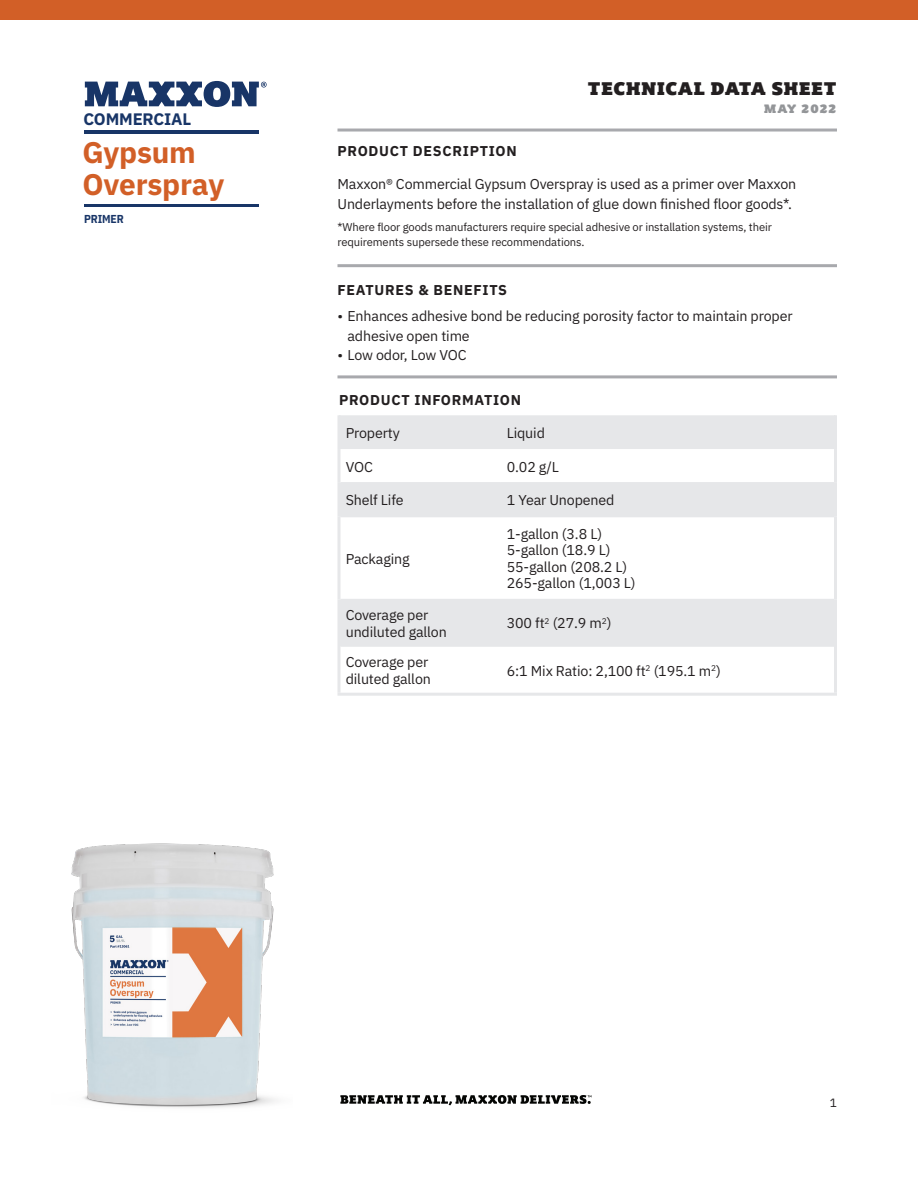
<style>
.page{position:relative;width:918px;height:1188px;background:#fff}
.page>*{position:absolute;margin:0;border:0;box-sizing:border-box;transform-origin:0 0}
.t1{font:700 29.85px/32.2px "IBM Plex Sans";letter-spacing:-.01em;color:#d25f27}
.t2{font:18px "Plume Ad";letter-spacing:.045em;color:#231f20}
.t3{font:700 16.65px "IBM Plex Sans";letter-spacing:-.01em;color:#183567}
.Body_Text__9_5_13__L{font:14.25px/16.5px "IBM Plex Sans";letter-spacing:-.01em;color:#231f20}
.Body_Text_Table__9_5{font:14.25px/16.5px "IBM Plex Sans";letter-spacing:-.01em;color:#231f20}
.Body_All_Caps_Bold_T{font:700 14.25px "IBM Plex Sans";letter-spacing:.05em;color:#231f20}
.t4{font:12px "Plume Ad";letter-spacing:.09em;color:#939598}
.t5{font:12px "IBM Plex Sans";color:#231f20}
.t6{font:700 11.55px "IBM Plex Sans Cond";letter-spacing:-.01em;color:#183567}
.Body_Text__9_5_13__L-2{font:11.25px/15px "IBM Plex Sans";letter-spacing:-.01em;color:#231f20}
</style>
<div class="page">
<img style="left:71px;top:843px;width:206px;height:265px">
<hr style="left:338px;top:129px;width:499px;height:3px;background:#a8a9ad">
<svg style="left:340px;top:1095px;width:251px;height:11px"></svg>
<hr style="left:338px;top:264px;width:499px;height:3px;background:#a8a9ad">
<hr style="left:85px;top:204px;width:174px;height:3px;background:#183567">
<hr style="left:85px;top:130px;width:174px;height:3px;background:#183567">
<hr style="left:85px;top:131px;width:174px;height:3px;background:#183567">
<svg style="left:85px;top:81px;width:182px;height:26px"></svg>
<hr style="left:338px;top:375px;width:499px;height:3px;background:#a8a9ad">
<div style="left:340px;top:415px;width:494px;height:34px;background:#e6e7e9"></div>
<svg style="left:340px;top:449px;width:494px;height:244px"></svg>
<hr style="left:338px;top:415px;width:2px;height:34px;background:#e6e7e9">
<hr style="left:834px;top:415px;width:3px;height:34px;background:#e6e7e9">
<hr style="left:338px;top:449px;width:2px;height:34px;background:#e6e7e9">
<hr style="left:834px;top:449px;width:3px;height:34px;background:#e6e7e9">
<hr style="left:340px;top:482px;width:160px;height:2px;background:#e6e7e9">
<hr style="left:340px;top:516px;width:160px;height:1px;background:#e6e7e9">
<hr style="left:340px;top:599px;width:160px;height:1px;background:#e6e7e9">
<hr style="left:340px;top:645px;width:160px;height:2px;background:#e6e7e9">
<hr style="left:500px;top:482px;width:334px;height:2px;background:#e6e7e9">
<hr style="left:500px;top:516px;width:334px;height:1px;background:#e6e7e9">
<hr style="left:500px;top:599px;width:334px;height:1px;background:#e6e7e9">
<hr style="left:500px;top:645px;width:334px;height:2px;background:#e6e7e9">
<hr style="left:338px;top:483px;width:2px;height:34px;background:#e6e7e9">
<hr style="left:834px;top:483px;width:3px;height:34px;background:#e6e7e9">
<hr style="left:338px;top:517px;width:2px;height:83px;background:#e6e7e9">
<hr style="left:834px;top:517px;width:3px;height:83px;background:#e6e7e9">
<hr style="left:338px;top:600px;width:2px;height:46px;background:#e6e7e9">
<hr style="left:834px;top:600px;width:3px;height:46px;background:#e6e7e9">
<hr style="left:338px;top:646px;width:2px;height:47px;background:#e6e7e9">
<hr style="left:834px;top:646px;width:3px;height:47px;background:#e6e7e9">
<hr style="left:338px;top:693px;width:162px;height:3px;background:#e6e7e9">
<hr style="left:500px;top:693px;width:337px;height:3px;background:#e6e7e9">
<div style="left:0;top:0;width:918px;height:20px;background:#d25f27"></div>
<p class="t2" style="left:588px;top:77px;width:250px">TECHNICAL DATA SHEET</p>
<p class="t4" style="left:764px;top:101px;width:74px">MAY 2022</p>
<p class="t3" style="left:84px;top:105px;width:109px">COMMERCIAL</p>
<h1 class="t1" style="left:82px;top:134px;width:143px">Gypsum<br>Overspray</h1>
<p class="Body_All_Caps_Bold_T" style="left:338px;top:140px;width:181px">PRODUCT DESCRIPTION</p>
<p class="Body_Text__9_5_13__L" style="left:338px;top:173px;width:460px;line-height:19.5px">Maxxon® Commercial Gypsum Overspray is used as a primer over Maxxon<br>Underlayments before the installation of glue down finished floor goods*.</p>
<p class="Body_Text__9_5_13__L-2" style="left:338px;top:218px;width:436px">*Where floor goods manufacturers require special adhesive or installation systems, their requirements supersede these recommendations.</p>
<p class="Body_All_Caps_Bold_T" style="left:338px;top:279px;width:171px">FEATURES &amp; BENEFITS</p>
<p class="Body_Text__9_5_13__L" style="left:347px;top:305px;width:447px;line-height:19.5px;text-indent:-10px">• Enhances adhesive bond be reducing porosity factor to maintain proper adhesive open time</p>
<p class="Body_Text__9_5_13__L" style="left:338px;top:346px;width:131px">• Low odor, Low VOC</p>
<p class="Body_All_Caps_Bold_T" style="left:339px;top:388px;width:184px">PRODUCT INFORMATION</p>
<p class="Body_Text_Table__9_5" style="left:346px;top:423px;width:56px">Property</p>
<p class="Body_Text__9_5_13__L" style="left:507px;top:423px;width:40px">Liquid</p>
<p class="Body_Text_Table__9_5" style="left:346px;top:457px;width:29px">VOC</p>
<p class="Body_Text__9_5_13__L" style="left:507px;top:457px;width:54px">0.02 g/L</p>
<p class="Body_Text_Table__9_5" style="left:346px;top:491px;width:59px">Shelf Life</p>
<p class="Body_Text__9_5_13__L" style="left:507px;top:491px;width:109px">1 Year Unopened</p>
<p class="t6" style="left:84px;top:210px;width:41px">PRIMER</p>
<p class="Body_Text_Table__9_5" style="left:346px;top:549px;width:65px">Packaging</p>
<p class="Body_Text__9_5_13__L" style="left:507px;top:524px;width:130px">1-gallon (3.8 L)<br>5-gallon (18.9 L)<br>55-gallon (208.2 L)<br>265-gallon (1,003 L)</p>
<p class="Body_Text_Table__9_5" style="left:346px;top:606px;width:103px">Coverage per undiluted gallon</p>
<p class="Body_Text__9_5_13__L" style="left:507px;top:614px;width:106px">300 ft<sup>2</sup> (27.9 m<sup>2</sup>)</p>
<p class="Body_Text_Table__9_5" style="left:346px;top:653px;width:87px">Coverage per diluted gallon</p>
<p class="Body_Text__9_5_13__L" style="left:507px;top:661px;width:216px">6:1 Mix Ratio: 2,100 ft<sup>2</sup> (195.1 m<sup>2</sup>)</p>
<p class="t5" style="left:830px;top:1093px;width:9px">1</p>
</div>
